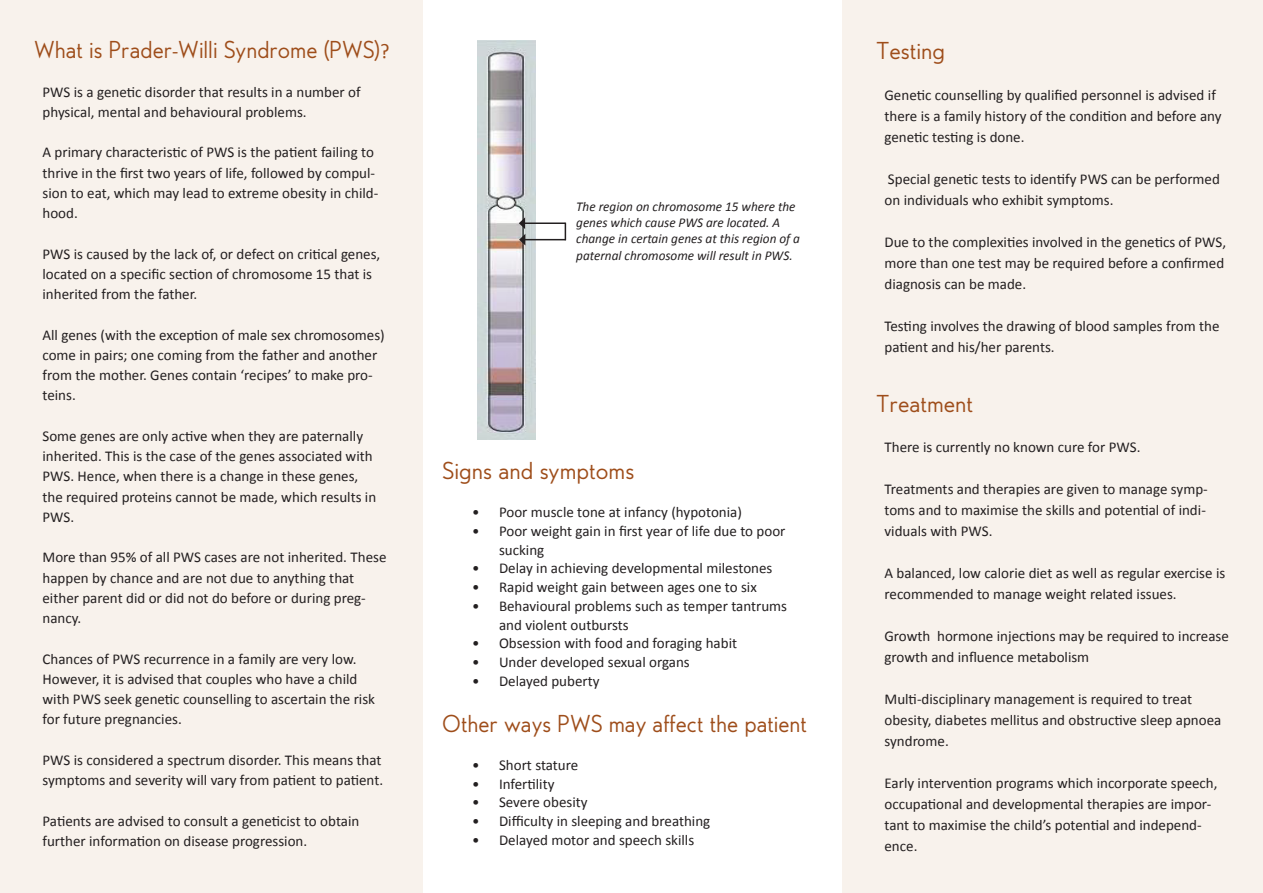
<style>
.page{position:relative;width:1263px;height:893px;background:#fff}
.page>*{position:absolute;margin:0;border:0;box-sizing:border-box;transform-origin:0 0}
.t1{font:21px "edelsans";color:#9e4d1a}
.t2{font:15px/20.2px "Calibri";color:#231f20}
.t3{font:italic 13.5px/16.2px "Calibri";color:#231f20}
.s1{font-family:"Calibri"}
</style>
<div class="page">
<div style="left:842px;top:0;width:421px;height:893px;background:#f8f2ec"></div>
<div style="left:0;top:0;width:422px;height:893px;background:#f8f2ec"></div>
<img style="left:478px;top:40px;width:58px;height:399px">
<hr style="left:524px;top:222px;width:42px;height:2px;background:#231f20">
<hr style="left:525px;top:239px;width:41px;height:1px;background:#231f20">
<svg style="left:519px;top:217px;width:6px;height:29px"></svg>
<svg style="left:565px;top:224px;width:1px;height:15px"></svg>
<p class="t1" style="left:34px;top:37px;width:357px">What is Prader<span class="s1">-</span>Willi Syndrome (PWS)<span class="s1">?</span></p>
<p class="t2" style="left:43px;top:81px;width:320px">PWS is a genetic disorder that results in a number of physical, mental and behavioural problems.</p>
<p class="t2" style="left:43px;top:141px;width:337px">A primary characteristic of PWS is the patient failing to thrive in the first two years of life, followed by compul&shy;sion to eat, which may lead to extreme obesity in child&shy;hood.</p>
<p class="t2" style="left:43px;top:243px;width:339px">PWS is caused by the lack of, or defect on critical genes, located on a specific section of chromosome 15 that is inherited from the father.</p>
<p class="t2" style="left:43px;top:324px;width:344px">All genes (with the exception of male sex chromosomes) come in pairs; one coming from the father and another from the mother. Genes contain ‘recipes’ to make pro&shy;teins.</p>
<p class="t2" style="left:43px;top:425px;width:335px">Some genes are only active when they are paternally inherited. This is the case of the genes associated with PWS. Hence, when there is a change in these genes, the required proteins cannot be made, which results in PWS.</p>
<p class="t2" style="left:43px;top:546px;width:345px">More than 95% of all PWS cases are not inherited. These happen by chance and are not due to anything that either parent did or did not do before or during preg&shy;nancy.</p>
<p class="t2" style="left:43px;top:648px;width:334px">Chances of PWS recurrence in a family are very low.<br>However, it is advised that couples who have a child with PWS seek genetic counselling to ascertain the risk for future pregnancies.</p>
<p class="t2" style="left:43px;top:749px;width:342px">PWS is considered a spectrum disorder. This means that symptoms and severity will vary from patient to patient.</p>
<p class="t2" style="left:43px;top:810px;width:318px">Patients are advised to consult a geneticist to obtain further information on disease progression.</p>
<p class="t3" style="left:576px;top:198px;width:225px">The region on chromosome 15 where the genes which cause PWS are located. A change in certain genes at this region of a paternal chromosome will result in PWS.</p>
<p class="t1" style="left:442px;top:458px;width:193px">Signs and symptoms</p>
<p class="t2" style="left:472px;top:501px;width:271px">• Poor muscle tone at infancy (hypotonia)</p>
<p class="t2" style="left:499px;top:521px;width:288px;line-height:18.8px;text-indent:-27px">• Poor weight gain in first year of life due to poor sucking</p>
<p class="t2" style="left:472px;top:558px;width:302px">• Delay in achieving developmental milestones</p>
<p class="t2" style="left:472px;top:576px;width:286px">• Rapid weight gain between ages one to six</p>
<p class="t2" style="left:499px;top:596px;width:290px;line-height:18.8px;text-indent:-27px">• Behavioural problems such as temper tantrums and violent outbursts</p>
<p class="t2" style="left:472px;top:633px;width:267px">• Obsession with food and foraging habit</p>
<p class="t2" style="left:472px;top:651px;width:219px">• Under developed sexual organs</p>
<p class="t2" style="left:472px;top:670px;width:129px">• Delayed puberty</p>
<p class="t1" style="left:442px;top:711px;width:366px">Other ways PWS may affect the patient</p>
<p class="t2" style="left:472px;top:754px;width:108px">• Short stature</p>
<p class="t2" style="left:472px;top:773px;width:84px">• Infertility</p>
<p class="t2" style="left:472px;top:792px;width:117px">• Severe obesity</p>
<p class="t2" style="left:472px;top:810px;width:240px">• Difficulty in sleeping and breathing</p>
<p class="t2" style="left:472px;top:829px;width:224px">• Delayed motor and speech skills</p>
<p class="t1" style="left:876px;top:38px;width:71px">Testing</p>
<p class="t2" style="left:884px;top:84px;width:339px;line-height:21px">Genetic counselling by qualified personnel is advised if there is a family history of the condition and before any genetic testing is done.</p>
<p class="t2" style="left:884px;top:168px;width:337px;line-height:21px">Special genetic tests to identify PWS can be performed on individuals who exhibit symptoms.</p>
<p class="t2" style="left:884px;top:231px;width:343px;line-height:21px">Due to the complexities involved in the genetics of PWS, more than one test may be required before a confirmed diagnosis can be made.</p>
<p class="t2" style="left:884px;top:315px;width:336px;line-height:21px">Testing involves the drawing of blood samples from the patient and his/her parents.</p>
<p class="t1" style="left:876px;top:391px;width:99px">Treatment</p>
<p class="t2" style="left:884px;top:437px;width:257px">There is currently no known cure for PWS.</p>
<p class="t2" style="left:884px;top:478px;width:325px;line-height:21px">Treatments and therapies are given to manage symp&shy;toms and to maximise the skills and potential of indi&shy;viduals with PWS.</p>
<p class="t2" style="left:884px;top:562px;width:342px;line-height:21px">A balanced, low calorie diet as well as regular exercise is recommended to manage weight related issues.</p>
<p class="t2" style="left:884px;top:625px;width:346px;line-height:21px">Growth hormone injections may be required to increase growth and influence metabolism</p>
<p class="t2" style="left:884px;top:688px;width:338px;line-height:21px">Multi-disciplinary management is required to treat obesity, diabetes mellitus and obstructive sleep apnoea syndrome.</p>
<p class="t2" style="left:884px;top:772px;width:335px;line-height:21px">Early intervention programs which incorporate speech, occupational and developmental therapies are impor&shy;tant to maximise the child’s potential and independ&shy;ence.</p>
</div>
